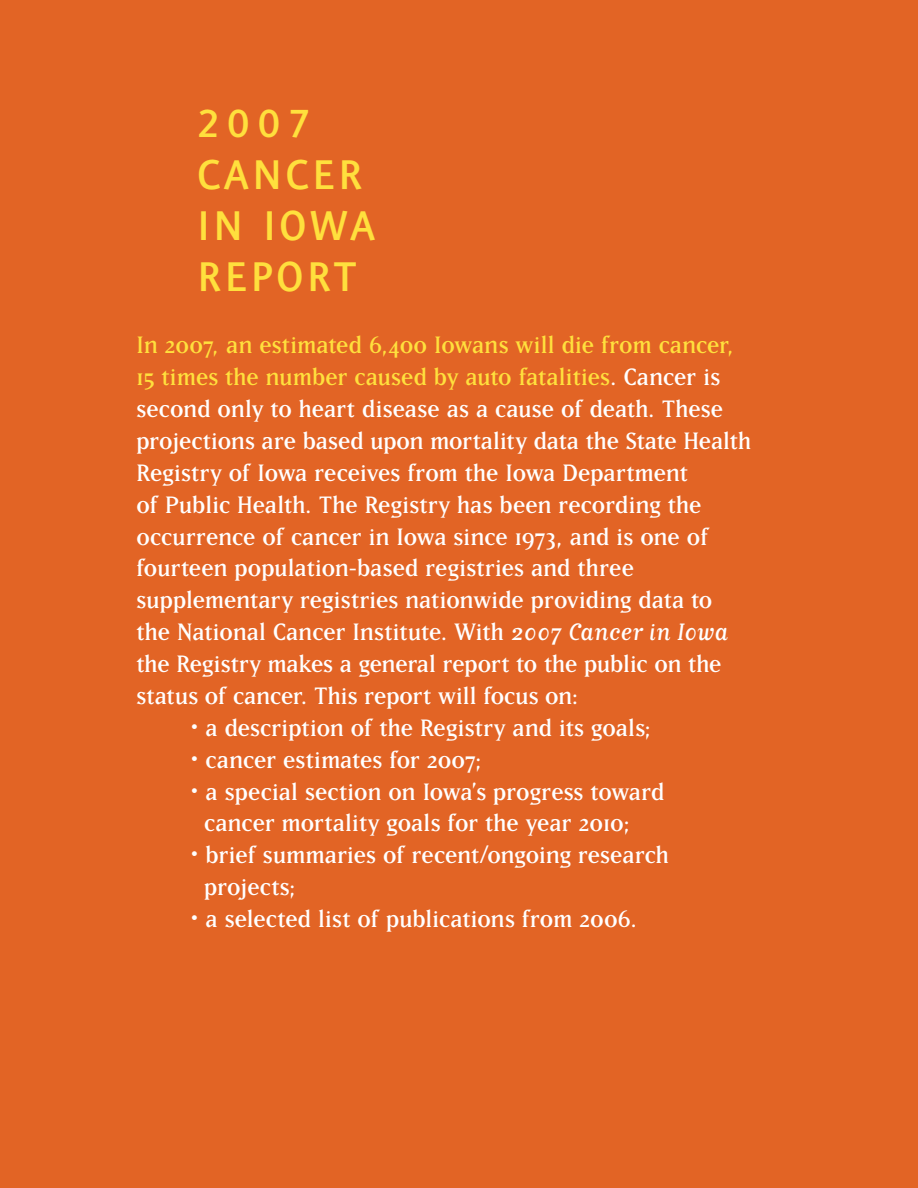
<style>
.page{position:relative;width:918px;height:1188px;background:#e26425}
.page>*{position:absolute;margin:0;border:0;box-sizing:border-box;transform-origin:0 0}
.t1{font:500 49.8px/51.2px "Eureka Sans";letter-spacing:.05em;color:#ffe03d}
.t2{font:47.1px "Eureka Sans Medium Caps";color:#ffe03d}
.t3{font:27.9px/32px "Matrix";color:#fff}
.s1{color:#ffe03d}
.s2{font-family:"Matrix Script"}
</style>
<div class="page">
<h2 class="t2" style="left:197px;top:101px;width:115px">2007</h2>
<h1 class="t1" style="left:197px;top:151px;width:180px">CANCER<br>IN IOWA<br>REPORT</h1>
<p class="t3" style="left:136px;top:329px;width:616px"><span class="s1">In 2007, an estimated 6,400 Iowans will die from cancer, 15 times the number caused by auto fatalities</span>. Cancer is second only to heart disease as a cause of death. These projections are based upon mortality data the State Health Registry of Iowa receives from the Iowa Department<br>of Public Health. The Registry has been recording the occurrence of cancer in Iowa since 1973, and is one of fourteen population-based registries and three supplementary registries nationwide providing data to the National Cancer Institute. With <span class="s2">2007 Cancer in Iowa </span>the Registry makes a general report to the public on the status of cancer. This report will focus on:</p>
<p class="t3" style="left:191px;top:711px;width:462px">• a description of the Registry and its goals;</p>
<p class="t3" style="left:191px;top:743px;width:293px">• cancer estimates for 2007;</p>
<p class="t3" style="left:204px;top:775px;width:462px;text-indent:-14px">• a special section on Iowa’s progress toward cancer mortality goals for the year 2010;</p>
<p class="t3" style="left:204px;top:839px;width:466px;text-indent:-14px">• brief summaries of recent/ongoing research projects;</p>
<p class="t3" style="left:190px;top:903px;width:448px">• a selected list of publications from 2006.</p>
</div>
